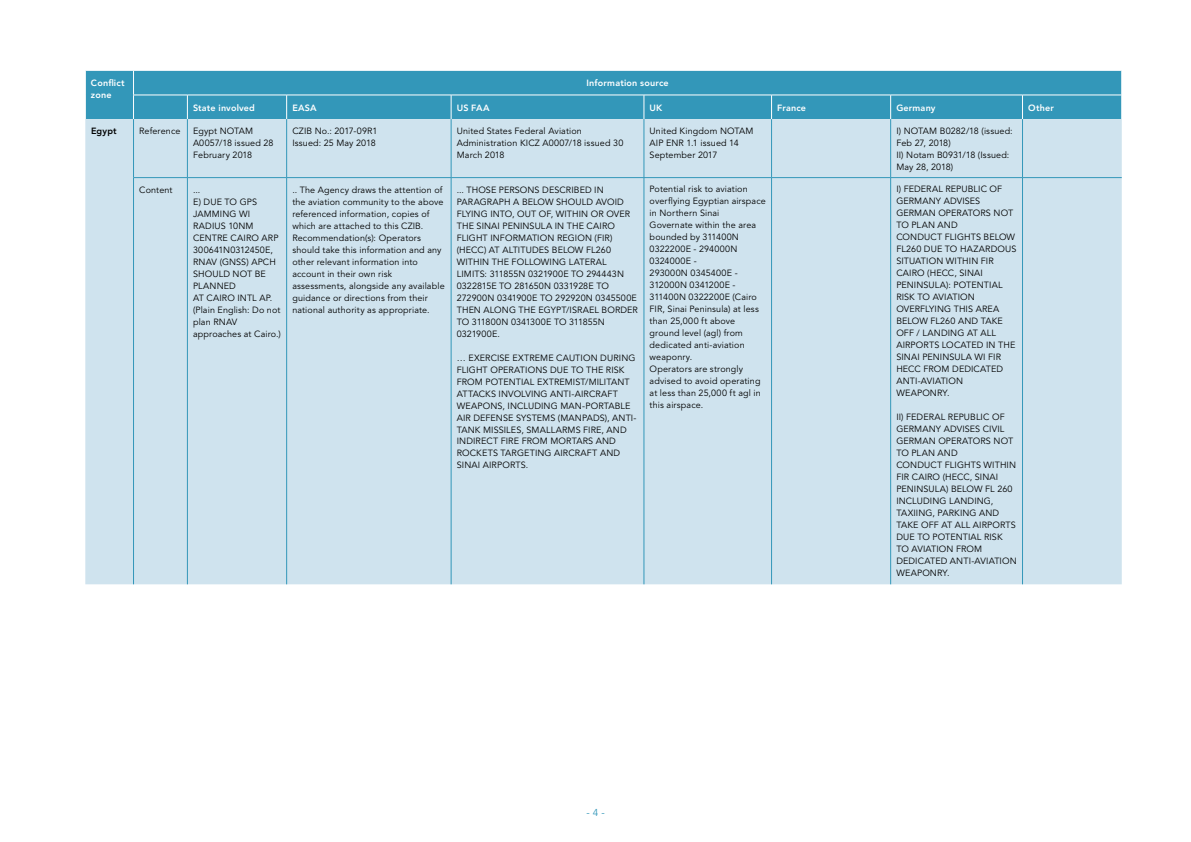
<style>
.page{position:relative;width:1191px;height:842px;background:#fff}
.page>*{position:absolute;margin:0;border:0;box-sizing:border-box;transform-origin:0 0}
.t1{font:10px "Avenir LT Std";color:#3397b9}
.t2{font:9px/12px "Avenir LT Std";letter-spacing:.015em;color:#000}
.t3{font:800 9px/12px "Avenir LT Std";letter-spacing:.02em;color:#fff}
.t4{font:800 9px "Avenir LT Std";letter-spacing:.02em;color:#000}
</style>
<div class="page">
<div style="left:86px;top:71px;width:1035px;height:48px;background:#3397b9"></div>
<div style="left:85px;top:119px;width:1036px;height:465px;background:#cfe3ee"></div>
<div style="left:134px;top:178px;width:987px;height:406px;background:#cfe3ee"></div>
<svg style="left:85px;top:71px;width:1px;height:48px"></svg>
<svg style="left:133px;top:71px;width:1px;height:48px"></svg>
<svg style="left:187px;top:96px;width:1px;height:23px"></svg>
<svg style="left:286px;top:96px;width:1px;height:23px"></svg>
<svg style="left:451px;top:96px;width:1px;height:23px"></svg>
<svg style="left:643px;top:96px;width:1px;height:23px"></svg>
<svg style="left:771px;top:96px;width:1px;height:23px"></svg>
<svg style="left:890px;top:96px;width:1px;height:23px"></svg>
<svg style="left:1022px;top:96px;width:1px;height:23px"></svg>
<svg style="left:1121px;top:71px;width:1px;height:48px"></svg>
<hr style="left:187px;top:119px;width:1px;height:58px;background:#3397b9">
<hr style="left:286px;top:119px;width:1px;height:58px;background:#3397b9">
<hr style="left:451px;top:119px;width:1px;height:58px;background:#3397b9">
<hr style="left:644px;top:119px;width:1px;height:58px;background:#3397b9">
<hr style="left:771px;top:119px;width:1px;height:58px;background:#3397b9">
<hr style="left:890px;top:119px;width:1px;height:58px;background:#3397b9">
<hr style="left:1022px;top:119px;width:1px;height:58px;background:#3397b9">
<hr style="left:133px;top:119px;width:1px;height:58px;background:#3397b9">
<hr style="left:133px;top:178px;width:1px;height:406px;background:#3397b9">
<hr style="left:133px;top:95px;width:54px;height:1px;background:#fff">
<hr style="left:187px;top:95px;width:100px;height:1px;background:#fff">
<hr style="left:287px;top:95px;width:164px;height:1px;background:#fff">
<hr style="left:451px;top:95px;width:193px;height:1px;background:#fff">
<hr style="left:644px;top:95px;width:127px;height:1px;background:#fff">
<hr style="left:771px;top:95px;width:119px;height:1px;background:#fff">
<hr style="left:890px;top:95px;width:132px;height:1px;background:#fff">
<hr style="left:1022px;top:95px;width:100px;height:1px;background:#fff">
<hr style="left:187px;top:178px;width:1px;height:406px;background:#3397b9">
<hr style="left:286px;top:178px;width:1px;height:406px;background:#3397b9">
<hr style="left:451px;top:178px;width:1px;height:406px;background:#3397b9">
<hr style="left:644px;top:178px;width:1px;height:406px;background:#3397b9">
<hr style="left:771px;top:178px;width:1px;height:406px;background:#3397b9">
<hr style="left:890px;top:178px;width:1px;height:406px;background:#3397b9">
<hr style="left:1022px;top:178px;width:1px;height:406px;background:#3397b9">
<hr style="left:133px;top:177px;width:54px;height:1px;background:#3397b9">
<hr style="left:187px;top:177px;width:100px;height:1px;background:#3397b9">
<hr style="left:287px;top:177px;width:164px;height:1px;background:#3397b9">
<hr style="left:451px;top:177px;width:193px;height:1px;background:#3397b9">
<hr style="left:644px;top:177px;width:127px;height:1px;background:#3397b9">
<hr style="left:771px;top:177px;width:119px;height:1px;background:#3397b9">
<hr style="left:890px;top:177px;width:132px;height:1px;background:#3397b9">
<hr style="left:1022px;top:177px;width:99px;height:1px;background:#3397b9">
<p class="t3" style="left:91px;top:77px;width:35px">Conflict zone</p>
<p class="t3" style="left:586px;top:77px;width:84px">Information source</p>
<p class="t3" style="left:193px;top:101px;width:63px">State involved</p>
<p class="t3" style="left:292px;top:101px;width:26px">EASA</p>
<p class="t3" style="left:457px;top:101px;width:34px">US FAA</p>
<p class="t3" style="left:649px;top:101px;width:14px">UK</p>
<p class="t3" style="left:777px;top:101px;width:30px">France</p>
<p class="t3" style="left:896px;top:101px;width:41px">Germany</p>
<p class="t3" style="left:1028px;top:101px;width:27px">Other</p>
<p class="t4" style="left:91px;top:125px;width:27px">Egypt</p>
<p class="t2" style="left:139px;top:125px;width:43px">Reference</p>
<p class="t2" style="left:193px;top:125px;width:82px">Egypt NOTAM<br>A0057/18 issued 28<br>February 2018</p>
<p class="t2" style="left:292px;top:125px;width:87px">CZIB No.: 2017-09R1<br>Issued: 25 May 2018</p>
<p class="t2" style="left:457px;top:125px;width:168px">United States Federal Aviation<br>Administration KICZ A0007/18 issued 30<br>March 2018</p>
<p class="t2" style="left:649px;top:125px;width:105px">United Kingdom NOTAM<br>AIP ENR 1.1 issued 14<br>September 2017</p>
<p class="t2" style="left:896px;top:125px;width:118px">I) NOTAM B0282/18 (issued:<br>Feb 27, 2018)<br>II) Notam B0931/18 (Issued:<br>May 28, 2018)</p>
<p class="t2" style="left:139px;top:184px;width:35px">Content</p>
<p class="t2" style="left:193px;top:184px;width:89px">...<br>E) DUE TO GPS<br>JAMMING WI<br>RADIUS 10NM<br>CENTRE CAIRO ARP<br>300641N0312450E,<br>RNAV (GNSS) APCH<br>SHOULD NOT BE<br>PLANNED<br>AT CAIRO INTL AP. (Plain English: Do not plan RNAV approaches at Cairo.)</p>
<p class="t2" style="left:292px;top:184px;width:154px">.. The Agency draws the attention of the aviation community to the above referenced information, copies of which are attached to this CZIB.<br>Recommendation(s): Operators should take this information and any other relevant information into account in their own risk assessments, alongside any available guidance or directions from their national authority as appropriate.</p>
<p class="t2" style="left:457px;top:184px;width:183px">... THOSE PERSONS DESCRIBED IN<br>PARAGRAPH A BELOW SHOULD AVOID<br>FLYING INTO, OUT OF, WITHIN OR OVER<br>THE SINAI PENINSULA IN THE CAIRO<br>FLIGHT INFORMATION REGION (FIR) (HECC) AT ALTITUDES BELOW FL260<br>WITHIN THE FOLLOWING LATERAL<br>LIMITS: 311855N 0321900E TO 294443N<br>0322815E TO 281650N 0331928E TO<br>272900N 0341900E TO 292920N 0345500E<br>THEN ALONG THE EGYPT/ISRAEL BORDER<br>TO 311800N 0341300E TO 311855N<br>0321900E.</p>
<p class="t2" style="left:457px;top:352px;width:181px">… EXERCISE EXTREME CAUTION DURING<br>FLIGHT OPERATIONS DUE TO THE RISK<br>FROM POTENTIAL EXTREMIST/MILITANT<br>ATTACKS INVOLVING ANTI-AIRCRAFT<br>WEAPONS, INCLUDING MAN-PORTABLE<br>AIR DEFENSE SYSTEMS (MANPADS), ANTI-<br>TANK MISSILES, SMALLARMS FIRE, AND<br>INDIRECT FIRE FROM MORTARS AND<br>ROCKETS TARGETING AIRCRAFT AND<br>SINAI AIRPORTS.</p>
<p class="t2" style="left:649px;top:184px;width:118px">Potential risk to aviation overflying Egyptian airspace in Northern Sinai<br>Governate within the area bounded by 311400N<br>0322200E - 294000N<br>0324000E -<br>293000N 0345400E -<br>312000N 0341200E -<br>311400N 0322200E (Cairo<br>FIR, Sinai Peninsula) at less than 25,000 ft above ground level (agl) from dedicated anti-aviation weaponry.<br>Operators are strongly advised to avoid operating at less than 25,000 ft agl in this airspace.</p>
<p class="t2" style="left:896px;top:184px;width:122px">I) FEDERAL REPUBLIC OF<br>GERMANY ADVISES<br>GERMAN OPERATORS NOT<br>TO PLAN AND<br>CONDUCT FLIGHTS BELOW<br>FL260 DUE TO HAZARDOUS<br>SITUATION WITHIN FIR<br>CAIRO (HECC, SINAI<br>PENINSULA): POTENTIAL<br>RISK TO AVIATION<br>OVERFLYING THIS AREA<br>BELOW FL260 AND TAKE<br>OFF / LANDING AT ALL<br>AIRPORTS LOCATED IN THE<br>SINAI PENINSULA WI FIR<br>HECC FROM DEDICATED<br>ANTI-AVIATION<br>WEAPONRY.</p>
<p class="t2" style="left:896px;top:411px;width:122px">II) FEDERAL REPUBLIC OF<br>GERMANY ADVISES CIVIL<br>GERMAN OPERATORS NOT<br>TO PLAN AND<br>CONDUCT FLIGHTS WITHIN<br>FIR CAIRO (HECC, SINAI<br>PENINSULA) BELOW FL 260<br>INCLUDING LANDING,<br>TAXIING, PARKING AND<br>TAKE OFF AT ALL AIRPORTS<br>DUE TO POTENTIAL RISK<br>TO AVIATION FROM<br>DEDICATED ANTI-AVIATION<br>WEAPONRY.</p>
<p class="t1" style="left:586px;top:807px;width:20px">- 4 -</p>
</div>
